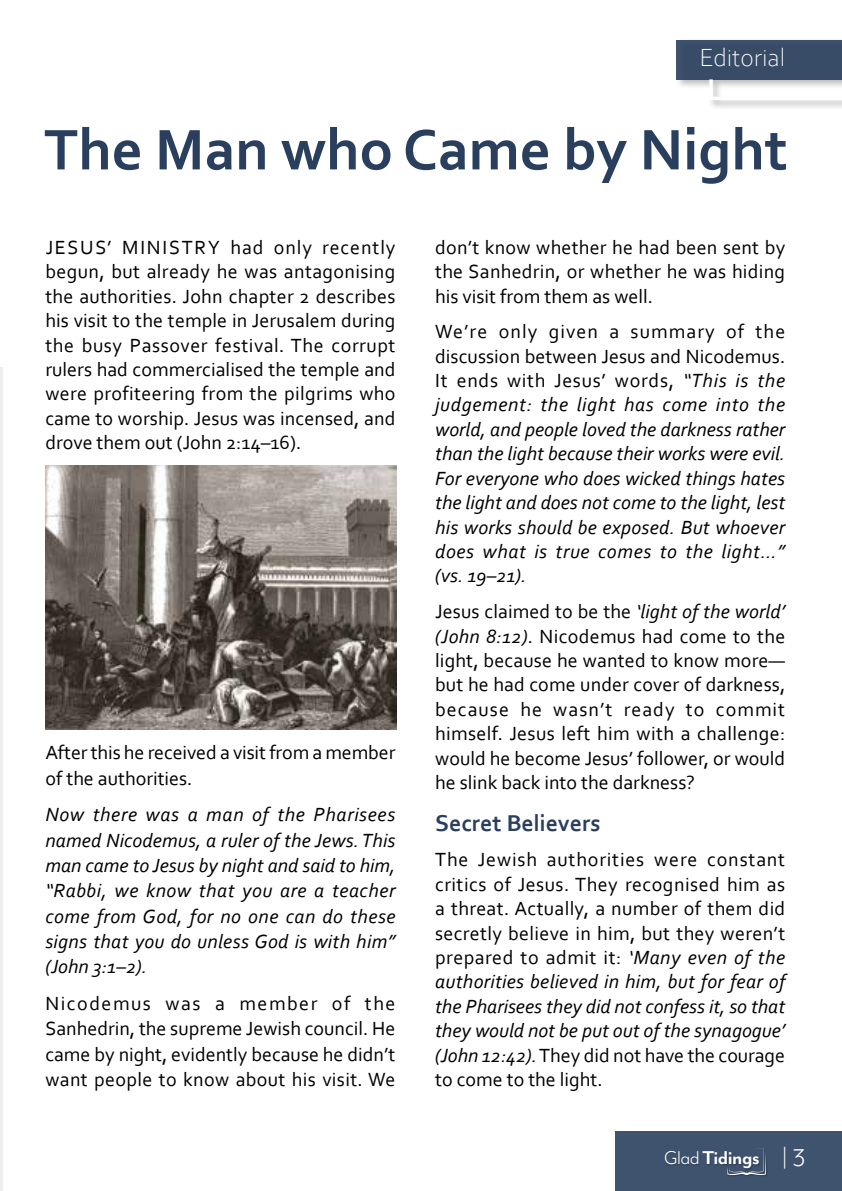
<style>
.page{position:relative;width:842px;height:1191px;background:#fff}
.page>*{position:absolute;margin:0;border:0;box-sizing:border-box;transform-origin:0 0}
.t1{font:700 60px "Corbel";color:#2a3f5e}
.t2{font:300 26px "Corbel";letter-spacing:-.005em;color:#fff}
.t3{font:700 24px "Corbel";color:#2a3f5e}
.t4{font:700 21.4px "Mr Eaves Mod OT";letter-spacing:-.025em;color:#fff}
.t5{font:20px/24.4px "Corbel";color:#000;text-align:justify}
.t6{font:italic 20px/24.4px "Corbel";letter-spacing:.015em;color:#000;text-align:justify}
.s1{font-style:normal}
.s2{font-style:italic}
.s3{font-weight:400}
.s4{font-weight:400;font-size:28px}
</style>
<div class="page">
<img style="left:45px;top:465px;width:351px;height:265px">
<div style="left:615px;top:1131px;width:227px;height:60px;background:#3f526e"></div>
<svg style="left:727px;top:1147px;width:39px;height:28px"></svg>
<img style="left:664px;top:1147px;width:97px;height:25px">
<hr style="left:0;top:317px;width:3px;height:874px;background:#eee">
<div style="left:0;top:0;width:17px;height:366px;background:#fff"></div>
<div style="left:675px;top:37px;width:167px;height:73px;background:#000;opacity:.3"></div>
<div style="left:677px;top:40px;width:165px;height:39px;background:#384b67"></div>
<svg style="left:707px;top:79px;width:135px;height:23px"></svg>
<h2 class="t2" style="left:700px;top:40px;width:87px">Editorial</h2>
<h1 class="t1" style="left:44px;top:112px;width:745px">The Man who Came by Night</h1>
<p class="t5" style="left:45px;top:234px;width:352px">JESUS’ MINISTRY had only recently begun, but already he was antagonising the authorities. John chapter 2 describes his visit to the temple in Jerusalem during the busy Passover festival. The corrupt rulers had commercialised the temple and were profiteering from the pilgrims who came to worship. Jesus was incensed, and drove them out (John 2:14–16).</p>
<p class="t5" style="left:45px;top:739px;width:352px;line-height:25.4px">After this he received a visit from a member of the authorities.</p>
<p class="t6" style="left:45px;top:801px;width:352px;line-height:25.4px">Now there was a man of the Pharisees named Nicodemus, a ruler of the Jews. This man came to Jesus by night and said to him, “Rabbi, we know that you are a teacher come from God, for no one can do these signs that you do unless God is with him” (John 3:1–2).</p>
<p class="t5" style="left:45px;top:990px;width:352px;line-height:25.4px">Nicodemus was a member of the Sanhedrin, the supreme Jewish council. He came by night, evidently because he didn’t want people to know about his visit. We</p>
<p class="t5" style="left:435px;top:234px;width:352px">don’t know whether he had been sent by the Sanhedrin, or whether he was hiding his visit from them as well.</p>
<p class="t6" style="left:435px;top:319px;width:352px"><span class="s1">We’re only given a summary of the discussion between Jesus and Nicodemus.<br>It ends with Jesus’ words,</span> “This is the judgement: the light has come into the world, and people loved the darkness rather than the light because their works were evil.<br>For everyone who does wicked things hates the light and does not come to the light, lest his works should be exposed. But whoever does what is true comes to the light…” (vs. 19–21).</p>
<p class="t5" style="left:435px;top:599px;width:352px">Jesus claimed to be the <span class="s2">‘light of the world’ (John 8:12)</span>. Nicodemus had come to the light, because he wanted to know more— but he had come under cover of darkness, because he wasn’t ready to commit himself. Jesus left him with a challenge: would he become Jesus’ follower, or would he slink back into the darkness?</p>
<p class="t3" style="left:435px;top:807px;width:167px">Secret Believers</p>
<p class="t5" style="left:435px;top:847px;width:352px">The Jewish authorities were constant critics of Jesus. They recognised him as a threat. Actually, a number of them did secretly believe in him, but they weren’t prepared to admit it: <span class="s2">‘Many even of the authorities believed in him, but for fear of the Pharisees they did not confess it, so that they would not be put out of the synagogue’ (John 12:42).</span> They did not have the courage to come to the light.</p>
<p class="t4" style="left:664px;top:1146px;width:143px"><span class="s3">Glad</span> Tidings <span class="s4">| 3</span></p>
</div>
